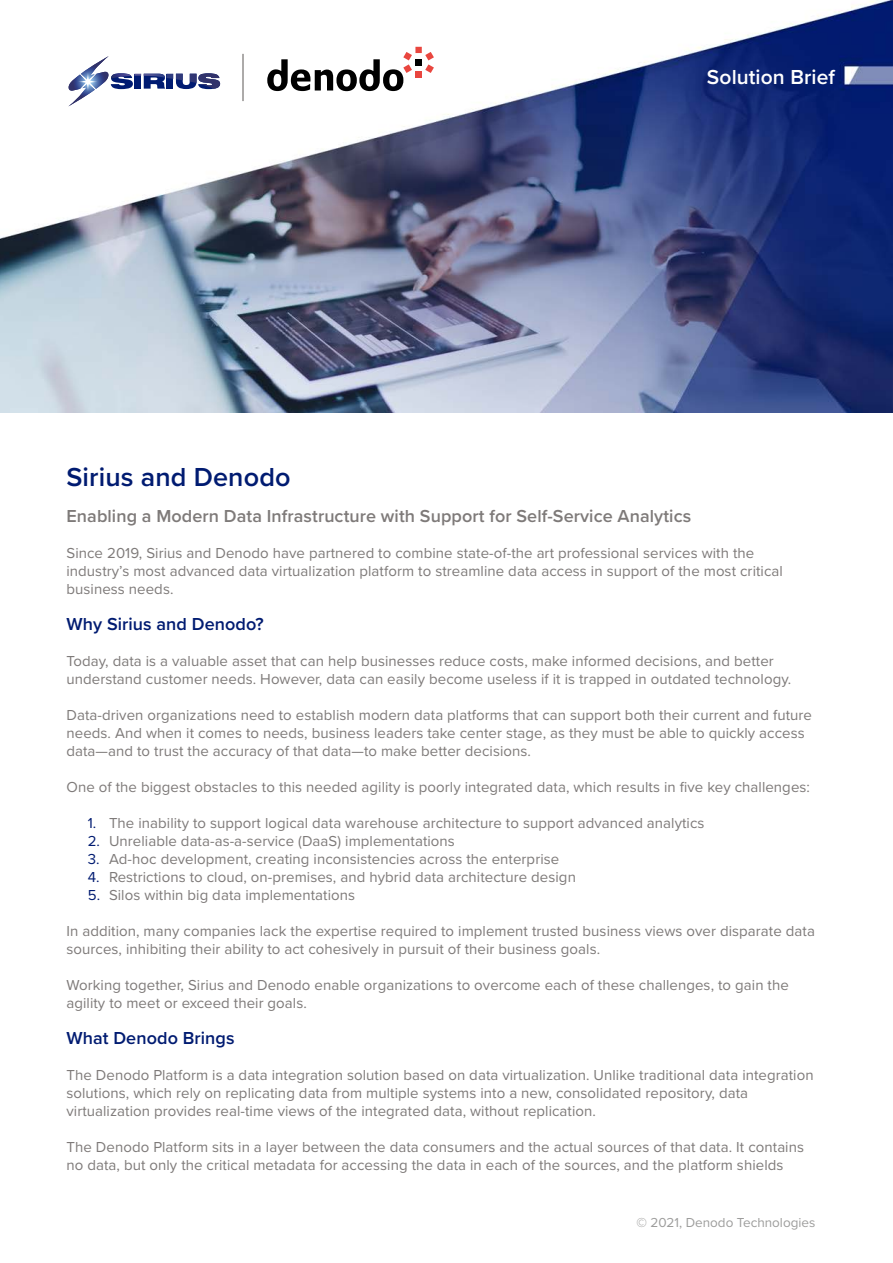
<style>
.page{position:relative;width:893px;height:1263px;background:#fff}
.page>*{position:absolute;margin:0;border:0;box-sizing:border-box;transform-origin:0 0}
.t1{font:600 27px "Proxima Nova";letter-spacing:.005em;color:#001b71}
.t2{font:600 21px "Proxima Nova";letter-spacing:.005em;color:#fff}
.t3{font:600 18px "Proxima Nova";letter-spacing:.005em;color:#7e7a79}
.t4{font:600 18px "Proxima Nova";letter-spacing:.005em;color:#001b71}
.t5{font:15px/18px "Proxima Nova";letter-spacing:.005em;color:#7e7a79}
.t6{font:13.5px "Proxima Nova";color:#9d9d9c}
.s1{color:#001b71}
</style>
<div class="page">
<img style="left:0;top:0;width:893px;height:412px">
<div style="left:415px;top:72px;width:7px;height:6px;background:#e9463f"></div>
<svg style="left:425px;top:52px;width:9px;height:21px"></svg>
<div style="left:415px;top:59px;width:7px;height:7px;background:#000"></div>
<div style="left:415px;top:47px;width:7px;height:6px;background:#e9463f"></div>
<svg style="left:267px;top:52px;width:145px;height:39px"></svg>
<hr style="left:242px;top:54px;width:2px;height:47px;background:#928f8e">
<svg style="left:68px;top:56px;width:152px;height:50px"></svg>
<h2 class="t2" style="left:707px;top:61px;width:130px">Solution Brief</h2>
<h1 class="t1" style="left:66px;top:457px;width:226px">Sirius and Denodo</h1>
<p class="t3" style="left:66px;top:503px;width:626px">Enabling a Modern Data Infrastructure with Support for Self-Service Analytics</p>
<p class="t5" style="left:66px;top:543px;width:718px">Since 2019, Sirius and Denodo have partnered to combine state-of-the art professional services with the industry’s most advanced data virtualization platform to streamline data access in support of the most critical business needs.</p>
<p class="t4" style="left:66px;top:611px;width:199px">Why Sirius and Denodo?</p>
<p class="t5" style="left:66px;top:651px;width:726px">Today, data is a valuable asset that can help businesses reduce costs, make informed decisions, and better understand customer needs. However, data can easily become useless if it is trapped in outdated technology.</p>
<p class="t5" style="left:66px;top:705px;width:747px">Data-driven organizations need to establish modern data platforms that can support both their current and future needs. And when it comes to needs, business leaders take center stage, as they must be able to quickly access data—and to trust the accuracy of that data—to make better decisions.</p>
<p class="t5" style="left:66px;top:777px;width:745px">One of the biggest obstacles to this needed agility is poorly integrated data, which results in five key challenges:</p>
<p class="t5" style="left:88px;top:813px;width:618px"><span class="s1">1.</span> The inability to support logical data warehouse architecture to support advanced analytics</p>
<p class="t5" style="left:88px;top:831px;width:369px"><span class="s1">2.</span> Unreliable data-as-a-service (DaaS) implementations</p>
<p class="t5" style="left:88px;top:849px;width:473px"><span class="s1">3.</span> Ad-hoc development, creating inconsistencies across the enterprise</p>
<p class="t5" style="left:88px;top:867px;width:490px"><span class="s1">4.</span> Restrictions to cloud, on-premises, and hybrid data architecture design</p>
<p class="t5" style="left:88px;top:885px;width:269px"><span class="s1">5.</span> Silos within big data implementations</p>
<p class="t5" style="left:66px;top:921px;width:750px">In addition, many companies lack the expertise required to implement trusted business views over disparate data sources, inhibiting their ability to act cohesively in pursuit of their business goals.</p>
<p class="t5" style="left:66px;top:975px;width:724px">Working together, Sirius and Denodo enable organizations to overcome each of these challenges, to gain the agility to meet or exceed their goals.</p>
<p class="t4" style="left:66px;top:1025px;width:170px">What Denodo Brings</p>
<p class="t5" style="left:66px;top:1065px;width:749px">The Denodo Platform is a data integration solution based on data virtualization. Unlike traditional data integration solutions, which rely on replicating data from multiple systems into a new, consolidated repository, data virtualization provides real-time views of the integrated data, without replication.</p>
<p class="t5" style="left:66px;top:1137px;width:739px">The Denodo Platform sits in a layer between the data consumers and the actual sources of that data. It contains no data, but only the critical metadata for accessing the data in each of the sources, and the platform shields</p>
<p class="t6" style="left:636px;top:1212px;width:180px">© 2021, Denodo Technologies</p>
</div>
